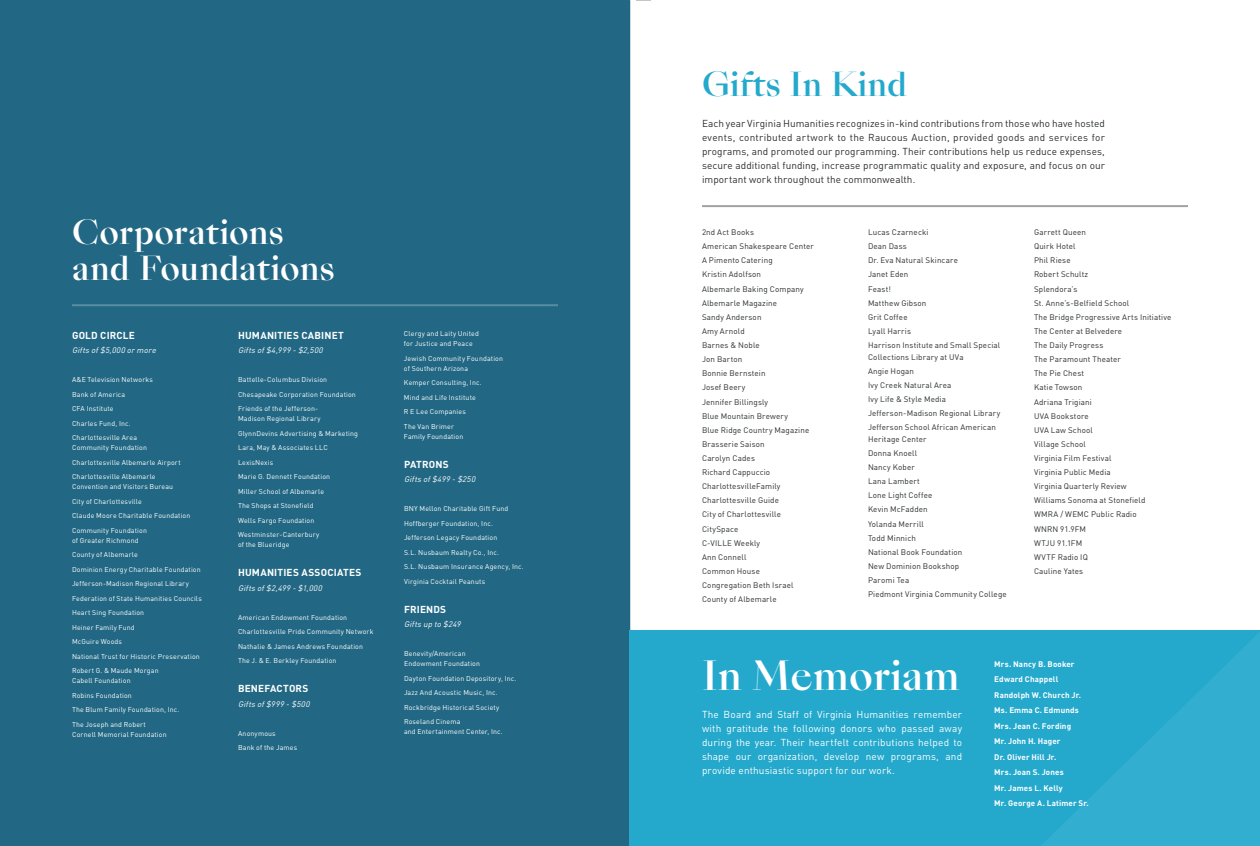
<style>
.page{position:relative;width:1260px;height:846px;background:#fff}
.page>*{position:absolute;margin:0;border:0;box-sizing:border-box;transform-origin:0 0}
.t1{font:500 39px "Sang Bleu Empire Trial";color:#fff}
.t2{font:500 32px/36px "Sang Bleu Empire Trial";color:#fff}
.t3{font:500 32px "Sang Bleu Empire Trial";color:#24a9cd}
.t4{font:10px/14px "DINOT";letter-spacing:.005em;color:#2a2d2f;text-align:justify}
.t5{font:10px/14px "DINOT";letter-spacing:.015em;color:#fff;text-align:justify}
.t6{font:700 10px "DINOT";letter-spacing:.02em;color:#fff}
.t7{font:8px/14.1px "DINOT";letter-spacing:.015em;color:#2a2d2f}
.t8{font:700 8px/15.5px "DINOT";letter-spacing:.015em;color:#fff}
.t9{font:italic 8px "DINOT";color:#fff}
.t10{font:7px/14.5px "DINOT";letter-spacing:.02em;color:#fff}
</style>
<div class="page">
<div style="left:0;top:0;width:630px;height:846px;background:#226884"></div>
<hr style="left:72px;top:304px;width:486px;height:2px;background:#fff">
<hr style="left:702px;top:205px;width:486px;height:2px;background:#2a2d2f">
<div style="left:630px;top:631px;width:630px;height:215px;background:#24a9cd"></div>
<svg style="left:1022px;top:630px;width:238px;height:216px"></svg>
<svg style="left:630px;top:0;width:21px;height:1px"></svg>
<p class="t3" style="left:702px;top:62px;width:207px">Gifts In Kind</p>
<p class="t4" style="left:702px;top:116px;width:405px">Each year Virginia Humanities recognizes in-kind contributions from those who have hosted events, contributed artwork to the Raucous Auction, provided goods and services for programs, and promoted our programming. Their contributions help us reduce expenses, secure additional funding, increase programmatic quality and exposure, and focus on our important work throughout the commonwealth.</p>
<p class="t2" style="left:72px;top:215px;width:265px">Corporations and Foundations</p>
<p class="t7" style="left:702px;top:225px;width:113px">2nd Act Books<br>American Shakespeare Center<br>A Pimento Catering<br>Kristin Adolfson<br>Albemarle Baking Company<br>Albemarle Magazine<br>Sandy Anderson<br>Amy Arnold<br>Barnes &amp; Noble<br>Jon Barton<br>Bonnie Bernstein<br>Josef Beery<br>Jennifer Billingsly<br>Blue Mountain Brewery<br>Blue Ridge Country Magazine<br>Brasserie Saison<br>Carolyn Cades<br>Richard Cappuccio<br>CharlottesvilleFamily<br>Charlottesville Guide<br>City of Charlottesville<br>CitySpace<br>C-VILLE Weekly<br>Ann Connell<br>Common House<br>Congregation Beth Israel<br>County of Albemarle</p>
<p class="t7" style="left:1034px;top:225px;width:139px">Garrett Queen<br>Quirk Hotel<br>Phil Riese<br>Robert Schultz<br>Splendora’s<br>St. Anne’s-Belfield School<br>The Bridge Progressive Arts Initiative<br>The Center at Belvedere<br>The Daily Progress<br>The Paramount Theater<br>The Pie Chest<br>Katie Towson<br>Adriana Trigiani<br>UVA Bookstore<br>UVA Law School<br>Village School<br>Virginia Film Festival<br>Virginia Public Media<br>Virginia Quarterly Review<br>Williams Sonoma at Stonefield<br>WMRA / WEMC Public Radio<br>WNRN 91.9FM<br>WTJU 91.1FM<br>WVTF Radio IQ<br>Cauline Yates</p>
<p class="t7" style="left:868px;top:225px;width:134px">Lucas Czarnecki<br>Dean Dass<br>Dr. Eva Natural Skincare<br>Janet Eden<br>Feast!<br>Matthew Gibson<br>Grit Coffee<br>Lyall Harris<br>Harrison Institute and Small Special</p>
<p class="t7" style="left:868px;top:349px;width:134px">Collections Library at UVa<br>Angie Hogan<br>Ivy Creek Natural Area<br>Ivy Life &amp; Style Media<br>Jefferson-Madison Regional Library<br>Jefferson School African American</p>
<p class="t7" style="left:868px;top:431px;width:140px">Heritage Center<br>Donna Knoell<br>Nancy Kober<br>Lana Lambert<br>Lone Light Coffee<br>Kevin McFadden<br>Yolanda Merrill<br>Todd Minnich<br>National Book Foundation<br>New Dominion Bookshop<br>Paromi Tea<br>Piedmont Virginia Community College</p>
<p class="t10" style="left:404px;top:328px;width:77px;line-height:10px">Clergy and Laity United for Justice and Peace</p>
<p class="t10" style="left:404px;top:353px;width:101px;line-height:10px">Jewish Community Foundation of Southern Arizona</p>
<p class="t10" style="left:404px;top:375px;width:79px">Kemper Consulting, Inc.<br>Mind and Life Institute<br>R E Lee Companies<br>The Van Brimer</p>
<p class="t10" style="left:404px;top:429px;width:61px">Family Foundation</p>
<p class="t6" style="left:404px;top:456px;width:46px">PATRONS</p>
<p class="t9" style="left:404px;top:473px;width:75px">Giftsof$499-$250</p>
<p class="t10" style="left:404px;top:501px;width:121px">BNY Mellon Charitable Gift Fund<br>Hoffberger Foundation, Inc.<br>Jefferson Legacy Foundation<br>S.L. Nusbaum Realty Co., Inc.<br>S.L. Nusbaum Insurance Agency, Inc.<br>Virginia Cocktail Peanuts</p>
<p class="t6" style="left:404px;top:601px;width:44px">FRIENDS</p>
<p class="t9" style="left:404px;top:618px;width:61px">Giftsupto$249</p>
<p class="t10" style="left:404px;top:648px;width:78px;line-height:10px">Benevity/American<br>Endowment Foundation</p>
<p class="t10" style="left:404px;top:671px;width:114px">Dayton Foundation Depository, Inc.<br>Jazz And Acoustic Music, Inc.<br>Rockbridge Historical Society<br>Roseland Cinema</p>
<p class="t10" style="left:404px;top:724px;width:100px">and Entertainment Center, Inc.</p>
<p class="t6" style="left:72px;top:327px;width:64px">GOLD CIRCLE</p>
<p class="t9" style="left:72px;top:344px;width:88px">Giftsof$5,000ormore</p>
<p class="t10" style="left:72px;top:372px;width:83px">A&amp;E Television Networks<br>Bank of America<br>CFA Institute<br>Charles Fund, Inc.<br>Charlottesville Area</p>
<p class="t10" style="left:72px;top:440px;width:110px">Community Foundation<br>Charlottesville Albemarle Airport<br>Charlottesville Albemarle</p>
<p class="t10" style="left:72px;top:479px;width:120px">Convention and Visitors Bureau<br>City of Charlottesville<br>Claude Moore Charitable Foundation<br>Community Foundation</p>
<p class="t10" style="left:72px;top:532px;width:131px">of Greater Richmond<br>County of Albemarle<br>Dominion Energy Charitable Foundation<br>Jefferson-Madison Regional Library<br>Federation of State Humanities Councils<br>Heart Sing Foundation<br>Heiner Family Fund<br>McGuire Woods<br>National Trust for Historic Preservation<br>Robert G. &amp; Maude Morgan</p>
<p class="t10" style="left:72px;top:673px;width:109px">Cabell Foundation<br>Robins Foundation<br>The Blum Family Foundation, Inc.<br>The Joseph and Robert</p>
<p class="t10" style="left:72px;top:726px;width:96px">Cornell Memorial Foundation</p>
<p class="t6" style="left:238px;top:327px;width:107px">HUMANITIES CABINET</p>
<p class="t9" style="left:238px;top:344px;width:89px">Giftsof$4,999-$2,500</p>
<p class="t10" style="left:238px;top:372px;width:119px">Battelle-Columbus Division<br>Chesapeake Corporation Foundation<br>Friends of the Jefferson-</p>
<p class="t10" style="left:238px;top:411px;width:121px">Madison Regional Library<br>GlynnDevins Advertising &amp; Marketing<br>Lara, May &amp; Associates LLC<br>LexisNexis<br>Marie G. Dennett Foundation<br>Miller School of Albemarle<br>The Shops at Stonefield<br>Wells Fargo Foundation<br>Westminster-Canterbury</p>
<p class="t10" style="left:238px;top:537px;width:53px">of the Blueridge</p>
<p class="t6" style="left:238px;top:565px;width:125px">HUMANITIES ASSOCIATES</p>
<p class="t9" style="left:238px;top:582px;width:88px">Giftsof$2,499-$1,000</p>
<p class="t10" style="left:238px;top:609px;width:137px">American Endowment Foundation Charlottesville Pride Community Network Nathalie &amp; James Andrews Foundation The J. &amp; E. Berkley Foundation</p>
<p class="t6" style="left:238px;top:681px;width:72px">BENEFACTORS</p>
<p class="t9" style="left:238px;top:698px;width:75px">Giftsof$999-$500</p>
<p class="t10" style="left:238px;top:725px;width:61px">Anonymous<br>Bank of the James</p>
<p class="t1" style="left:702px;top:649px;width:259px">In Memoriam</p>
<p class="t5" style="left:702px;top:707px;width:262px">The Board and Staff of Virginia Humanities remember with gratitude the following donors who passed away during the year. Their heartfelt contributions helped to shape our organization, develop new programs, and provide enthusiastic support for our work.</p>
<p class="t8" style="left:994px;top:655px;width:96px">Mrs. Nancy B. Booker<br>Edward Chappell<br>Randolph W. Church Jr.<br>Ms. Emma C. Edmunds<br>Mrs. Jean C. Fording<br>Mr. John H. Hager<br>Dr. Oliver Hill Jr.<br>Mrs. Joan S. Jones<br>Mr. James L. Kelly<br>Mr. George A. Latimer Sr.</p>
</div>
